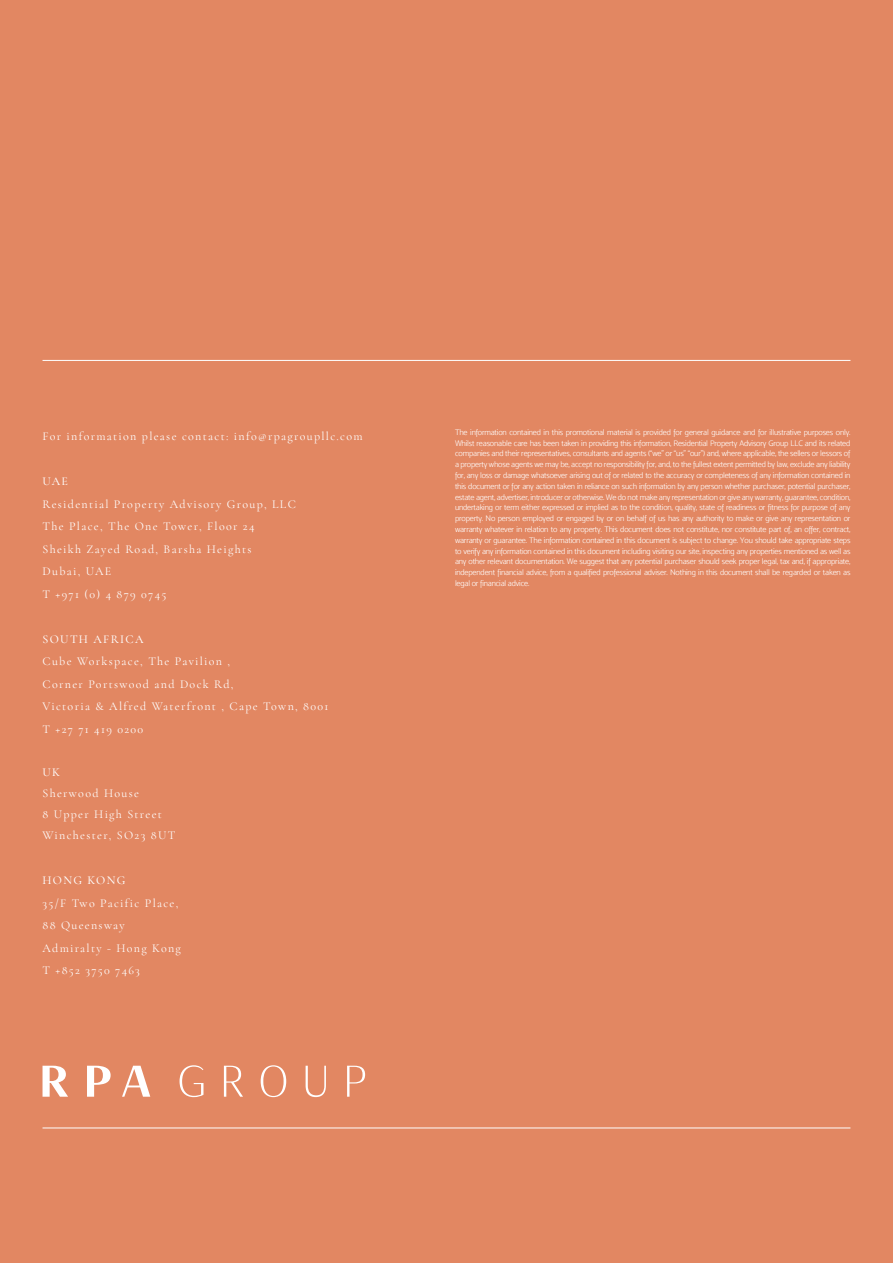
<style>
.page{position:relative;width:893px;height:1263px;background:#e28762}
.page>*{position:absolute;margin:0;border:0;box-sizing:border-box;transform-origin:0 0}
.t1{font:12px/22.5px "Cormorant Garamond";letter-spacing:.11em;color:#fff}
.t2{font:500 12px "Cormorant Garamond";letter-spacing:.11em;color:#fff}
.t3{font:8.25px/10.8px "Mosk Light 300";letter-spacing:-.02em;color:#fff;text-align:justify}
</style>
<div class="page">
<svg style="left:43px;top:1066px;width:25px;height:31px"></svg>
<svg style="left:87px;top:1066px;width:24px;height:31px"></svg>
<svg style="left:122px;top:1066px;width:28px;height:31px"></svg>
<svg style="left:180px;top:1065px;width:23px;height:32px"></svg>
<svg style="left:224px;top:1066px;width:19px;height:31px"></svg>
<svg style="left:261px;top:1065px;width:25px;height:32px"></svg>
<svg style="left:306px;top:1066px;width:20px;height:31px"></svg>
<svg style="left:347px;top:1066px;width:18px;height:31px"></svg>
<hr style="left:43px;top:1127px;width:807px;height:1px;background:#fff">
<hr style="left:43px;top:360px;width:807px;height:1px;background:#fff">
<h1 class="t1" style="left:43px;top:425px;width:322px">For information please contact: info@rpagroupllc.com</h1>
<h1 class="t2" style="left:43px;top:474px;width:27px">UAE</h1>
<h1 class="t1" style="left:43px;top:492px;width:255px">Residential Property Advisory Group, LLC<br>The Place, The One Tower, Floor 24<br>Sheikh Zayed Road, Barsha Heights<br>Dubai, UAE<br>T +971 (0) 4 879 0745</h1>
<h1 class="t2" style="left:43px;top:631px;width:103px">SOUTH AFRICA</h1>
<h1 class="t1" style="left:43px;top:650px;width:288px">Cube Workspace, The Pavilion ,<br>Corner Portswood and Dock Rd,<br>Victoria &amp; Alfred Waterfront , Cape Town, 8001<br>T +27 71 419 0200</h1>
<h1 class="t2" style="left:43px;top:765px;width:19px">UK</h1>
<h1 class="t1" style="left:43px;top:783px;width:134px;line-height:21px">Sherwood House<br>8 Upper High Street<br>Winchester, SO23 8UT</h1>
<h1 class="t2" style="left:43px;top:873px;width:84px">HONG KONG</h1>
<h1 class="t1" style="left:43px;top:891px;width:140px">35/F Two Pacific Place,<br>88 Queensway<br>Admiralty - Hong Kong<br>T +852 3750 7463</h1>
<p class="t3" style="left:455px;top:427px;width:397px">The information contained in this promotional material is provided for general guidance and for illustrative purposes only.<br>Whilst reasonable care has been taken in providing this information, Residential Property Advisory Group LLC and its related companies and their representatives, consultants and agents (“we” or “us” “our”) and, where applicable, the sellers or lessors of a property whose agents we may be, accept no responsibility for, and, to the fullest extent permitted by law, exclude any liability for, any loss or damage whatsoever arising out of or related to the accuracy or completeness of any information contained in this document or for any action taken in reliance on such information by any person whether purchaser, potential purchaser, estate agent, advertiser, introducer or otherwise. We do not make any representation or give any warranty, guarantee, condition, undertaking or term either expressed or implied as to the condition, quality, state of readiness or fitness for purpose of any property. No person employed or engaged by or on behalf of us has any authority to make or give any representation or warranty whatever in relation to any property. This document does not constitute, nor constitute part of, an offer, contract, warranty or guarantee. The information contained in this document is subject to change. You should take appropriate steps to verify any information contained in this document including visiting our site, inspecting any properties mentioned as well as any other relevant documentation. We suggest that any potential purchaser should seek proper legal, tax and, if appropriate, independent financial advice, from a qualified professional adviser. Nothing in this document shall be regarded or taken as legal or financial advice.</p>
</div>
